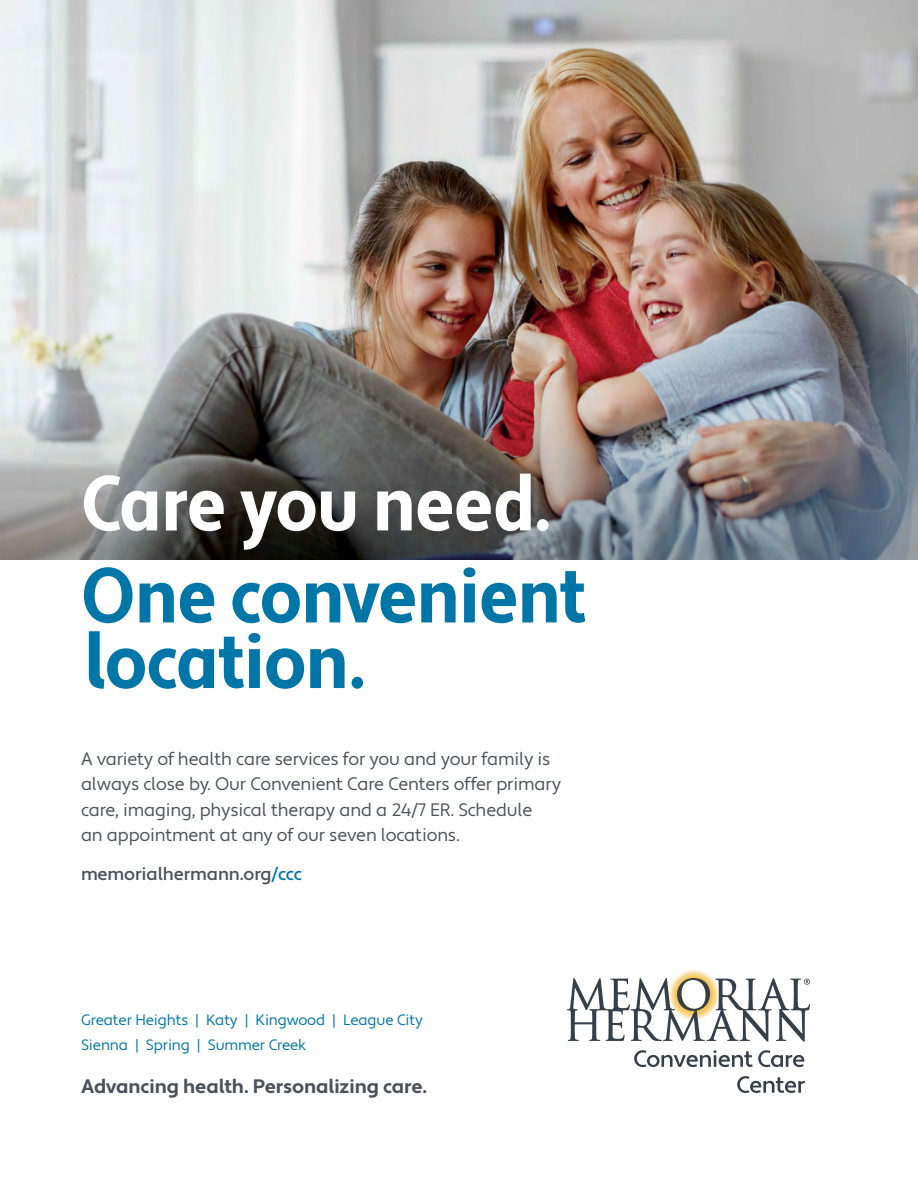
<style>
.page{position:relative;width:918px;height:1188px;background:#fff}
.page>*{position:absolute;margin:0;border:0;box-sizing:border-box;transform-origin:0 0}
.t1{font:700 condensed 77.85px/65.6px "Apertura";letter-spacing:-.02em;color:#0075a8}
.t2{font:700 condensed 77.85px "Apertura";letter-spacing:-.02em;color:#fff}
.t3{font:700 19.5px "Apertura";letter-spacing:-.01em;color:#4a515a}
.t4{font:18px/25.5px "Apertura";letter-spacing:-.01em;color:#4a515a}
.t5{font:500 18px "Apertura";letter-spacing:-.01em;color:#4a515a}
.t6{font:15px/24.6px "Apertura";letter-spacing:-.01em;color:#0075a8}
.s1{color:#0075a8}
.s2{font-stretch:condensed}
</style>
<div class="page">
<img style="left:0;top:0;width:918px;height:379px">
<img style="left:0;top:379px;width:918px;height:180px">
<svg style="left:567px;top:970px;width:243px;height:72px"></svg>
<svg style="left:634px;top:1050px;width:170px;height:17px"></svg>
<svg style="left:737px;top:1076px;width:68px;height:17px"></svg>
<h1 class="t2" style="left:81px;top:457px;width:472px">Care you need.</h1>
<h1 class="t1" style="left:81px;top:565px;width:507px">One convenient location.</h1>
<p class="t4" style="left:81px;top:746px;width:482px">A variety of health care services for you and your family is always close by. Our Convenient Care Centers offer primary care, imaging, physical therapy and a 24/7 ER. Schedule<br>an appointment at any of our seven locations.</p>
<p class="t5" style="left:81px;top:863px;width:222px">memorialhermann.org<span class="s1">/ccc</span></p>
<p class="t6" style="left:81px;top:1008px;width:343px">Greater Heights <span class="s2">|</span> Katy <span class="s2">|</span> Kingwood <span class="s2">|</span> League City<br>Sienna <span class="s2">|</span> Spring <span class="s2">|</span> Summer Creek</p>
<p class="t3" style="left:81px;top:1074px;width:348px">Advancing health. Personalizing care.</p>
</div>
